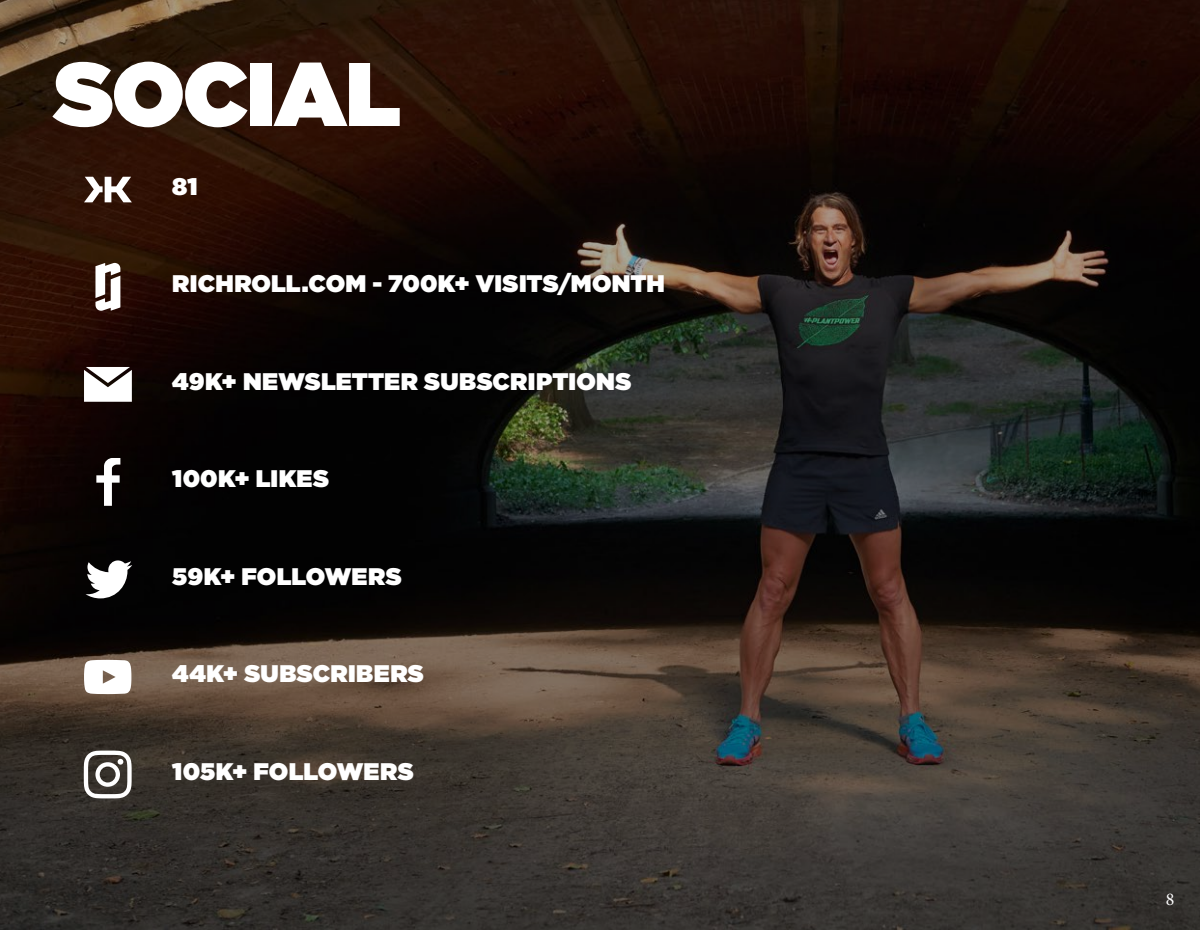
<style>
.page{position:relative;width:1200px;height:930px;background:#fff}
.page>*{position:absolute;margin:0;border:0;box-sizing:border-box;transform-origin:0 0}
.t1{font:900 90px "Gotham";letter-spacing:-.015em;color:#fff}
.t2{font:900 24px "Gotham";letter-spacing:.01em;color:#fff}
.t3{font:18px "Minion Pro";color:#fff}
</style>
<div class="page">
<img style="left:0;top:0;width:1200px;height:930px">
<svg style="left:84px;top:751px;width:48px;height:47px"></svg>
<svg style="left:86px;top:560px;width:46px;height:38px"></svg>
<svg style="left:84px;top:177px;width:48px;height:25px"></svg>
<svg style="left:95px;top:263px;width:25px;height:48px"></svg>
<svg style="left:84px;top:367px;width:48px;height:35px"></svg>
<svg style="left:96px;top:458px;width:24px;height:48px"></svg>
<svg style="left:84px;top:660px;width:47px;height:34px"></svg>
<h1 class="t1" style="left:54px;top:30px;width:348px">SOCIAL</h1>
<p class="t2" style="left:172px;top:169px;width:27px">81</p>
<p class="t2" style="left:172px;top:267px;width:494px">RICHROLL.COM - 700K+ VISITS/MONTH</p>
<p class="t2" style="left:172px;top:364px;width:461px">49K+ NEWSLETTER SUBSCRIPTIONS</p>
<p class="t2" style="left:172px;top:462px;width:158px">100K+ LIKES</p>
<p class="t2" style="left:172px;top:559px;width:231px">59K+ FOLLOWERS</p>
<p class="t2" style="left:172px;top:657px;width:253px">44K+ SUBSCRIBERS</p>
<p class="t2" style="left:172px;top:754px;width:243px">105K+ FOLLOWERS</p>
<p class="t3" style="left:1166px;top:887px;width:10px">8</p>
</div>
